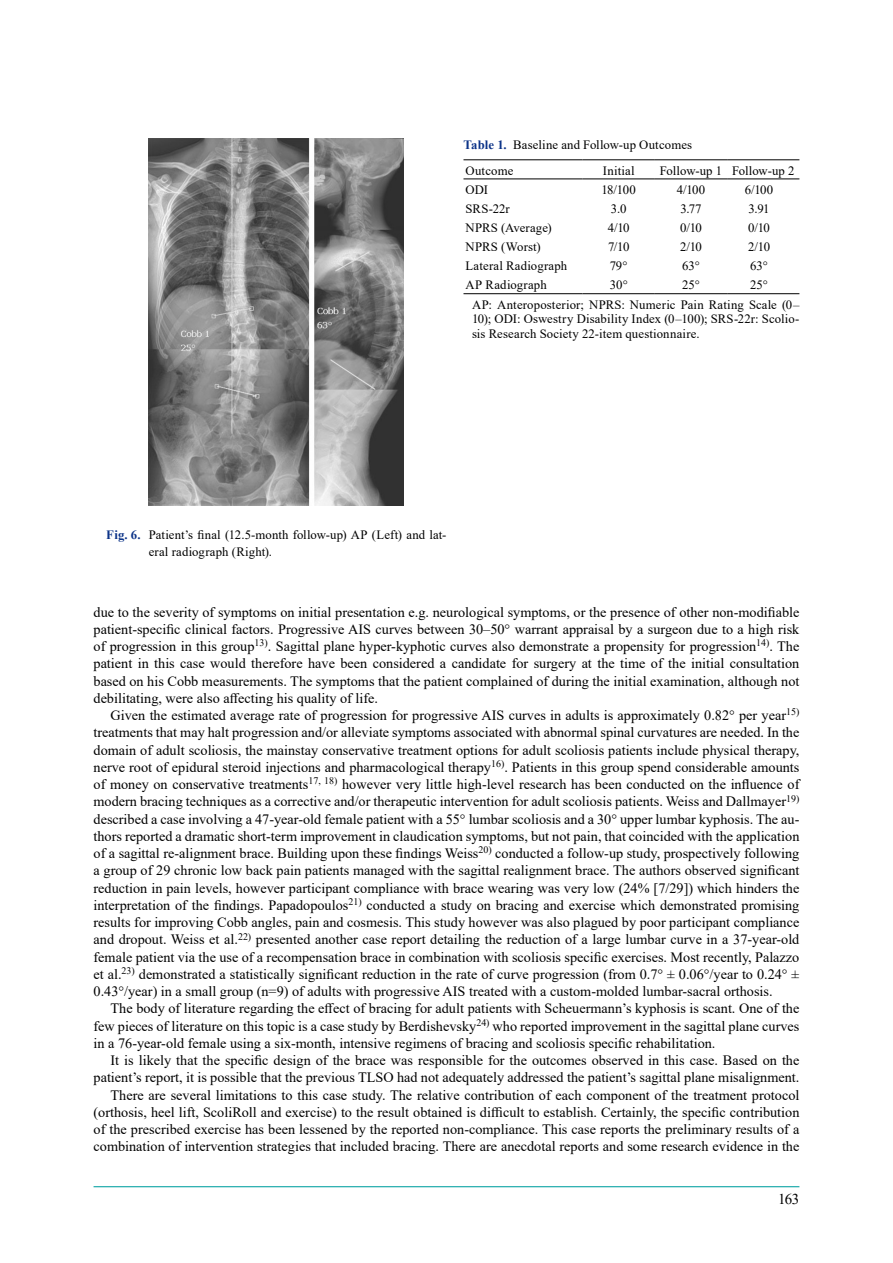
<style>
.page{position:relative;width:893px;height:1263px;background:#fff}
.page>*{position:absolute;margin:0;border:0;box-sizing:border-box;transform-origin:0 0}
.t1{font:15px "Times New Roman";color:#000}
.t2{font:14.25px/17.2px "Times New Roman";color:#000;text-align:justify}
.t3{font:12.75px/16.5px "Times New Roman";letter-spacing:.01em;color:#000}
.s1{font-weight:700;color:#0c3388}
</style>
<div class="page">
<hr style="left:94px;top:1186px;width:705px;height:1px;background:#009fa1">
<img style="left:149px;top:138px;width:255px;height:367px">
<hr style="left:463px;top:159px;width:120px;height:1px;background:#000">
<hr style="left:583px;top:159px;width:72px;height:1px;background:#000">
<hr style="left:655px;top:159px;width:72px;height:1px;background:#000">
<hr style="left:727px;top:159px;width:72px;height:1px;background:#000">
<hr style="left:463px;top:179px;width:120px;height:1px;background:#000">
<hr style="left:583px;top:179px;width:72px;height:1px;background:#000">
<hr style="left:655px;top:179px;width:72px;height:1px;background:#000">
<hr style="left:727px;top:179px;width:72px;height:1px;background:#000">
<hr style="left:463px;top:293px;width:120px;height:1px;background:#000">
<hr style="left:583px;top:293px;width:72px;height:1px;background:#000">
<hr style="left:655px;top:293px;width:72px;height:1px;background:#000">
<hr style="left:727px;top:293px;width:72px;height:1px;background:#000">
<p class="t3" style="left:463px;top:131px;width:230px;line-height:25.8px"><span class="s1">Table 1.</span> Baseline and Follow-up Outcomes<br>Outcome</p>
<p class="t3" style="left:603px;top:162px;width:33px">Initial</p>
<p class="t3" style="left:660px;top:162px;width:136px">Follow-up 1 Follow-up 2</p>
<p class="t3" style="left:466px;top:181px;width:24px">ODI</p>
<p class="t3" style="left:602px;top:181px;width:36px">18/100</p>
<p class="t3" style="left:677px;top:181px;width:30px">4/100</p>
<p class="t3" style="left:745px;top:181px;width:30px">6/100</p>
<p class="t3" style="left:466px;top:200px;width:46px">SRS-22r</p>
<p class="t3" style="left:611px;top:200px;width:17px">3.0</p>
<p class="t3" style="left:680px;top:200px;width:23px">3.77</p>
<p class="t3" style="left:748px;top:200px;width:23px">3.91</p>
<p class="t3" style="left:466px;top:219px;width:88px">NPRS (Average)</p>
<p class="t3" style="left:608px;top:219px;width:23px">4/10</p>
<p class="t3" style="left:680px;top:219px;width:23px">0/10</p>
<p class="t3" style="left:748px;top:219px;width:23px">0/10</p>
<p class="t3" style="left:466px;top:238px;width:76px">NPRS (Worst)</p>
<p class="t3" style="left:608px;top:238px;width:23px">7/10</p>
<p class="t3" style="left:680px;top:238px;width:23px">2/10</p>
<p class="t3" style="left:748px;top:238px;width:23px">2/10</p>
<p class="t3" style="left:466px;top:257px;width:103px">Lateral Radiograph</p>
<p class="t3" style="left:610px;top:257px;width:19px">79°</p>
<p class="t3" style="left:682px;top:257px;width:19px">63°</p>
<p class="t3" style="left:750px;top:257px;width:19px">63°</p>
<p class="t3" style="left:466px;top:277px;width:83px">AP Radiograph</p>
<p class="t3" style="left:610px;top:277px;width:20px">30°</p>
<p class="t3" style="left:682px;top:277px;width:19px">25°</p>
<p class="t3" style="left:472px;top:275px;width:329px;line-height:19.4px;text-indent:278px">25°<br>AP: Anteroposterior; NPRS: Numeric Pain Rating Scale (0–</p>
<p class="t3" style="left:472px;top:311px;width:329px;line-height:14.7px">10); ODI: Oswestry Disability Index (0–100); SRS-22r: Scolio&shy;sis Research Society 22-item questionnaire.</p>
<p class="t3" style="left:149px;top:526px;width:299px;text-indent:-42px"><span class="s1">Fig. 6.</span> Patient’s final (12.5-month follow-up) AP (Left) and lat&shy;eral radiograph (Right).</p>
<p class="t2" style="left:94px;top:603px;width:707px">due to the severity of symptoms on initial presentation e.g. neurological symptoms, or the presence of other non-modifiable patient-specific clinical factors. Progressive AIS curves between 30–50° warrant appraisal by a surgeon due to a high risk of progression in this group<sup>13)</sup>. Sagittal plane hyper-kyphotic curves also demonstrate a propensity for progression<sup>14)</sup>. The patient in this case would therefore have been considered a candidate for surgery at the time of the initial consultation based on his Cobb measurements. The symptoms that the patient complained of during the initial examination, although not debilitating, were also affecting his quality of life.</p>
<p class="t2" style="left:94px;top:706px;width:707px;text-indent:17px">Given the estimated average rate of progression for progressive AIS curves in adults is approximately 0.82° per year<sup>15) </sup>treatments that may halt progression and/or alleviate symptoms associated with abnormal spinal curvatures are needed. In the domain of adult scoliosis, the mainstay conservative treatment options for adult scoliosis patients include physical therapy, nerve root of epidural steroid injections and pharmacological therapy<sup>16)</sup>. Patients in this group spend considerable amounts of money on conservative treatments<sup>17,</sup> <sup>18)</sup> however very little high-level research has been conducted on the influence of modern bracing techniques as a corrective and/or therapeutic intervention for adult scoliosis patients. Weiss and Dallmayer<sup>19) </sup>described a case involving a 47-year-old female patient with a 55° lumbar scoliosis and a 30° upper lumbar kyphosis. The au&shy;thors reported a dramatic short-term improvement in claudication symptoms, but not pain, that coincided with the application of a sagittal re-alignment brace. Building upon these findings Weiss<sup>20)</sup> conducted a follow-up study, prospectively following a group of 29 chronic low back pain patients managed with the sagittal realignment brace. The authors observed significant reduction in pain levels, however participant compliance with brace wearing was very low (24% [7/29]) which hinders the interpretation of the findings. Papadopoulos<sup>21)</sup> conducted a study on bracing and exercise which demonstrated promising results for improving Cobb angles, pain and cosmesis. This study however was also plagued by poor participant compliance and dropout. Weiss et al.<sup>22)</sup> presented another case report detailing the reduction of a large lumbar curve in a 37-year-old female patient via the use of a recompensation brace in combination with scoliosis specific exercises. Most recently, Palazzo et al.<sup>23)</sup> demonstrated a statistically significant reduction in the rate of curve progression (from 0.7° ± 0.06°/year to 0.24° ± 0.43°/year) in a small group (n=9) of adults with progressive AIS treated with a custom-molded lumbar-sacral orthosis.</p>
<p class="t2" style="left:94px;top:999px;width:707px;text-indent:17px">The body of literature regarding the effect of bracing for adult patients with Scheuermann’s kyphosis is scant. One of the few pieces of literature on this topic is a case study by Berdishevsky<sup>24)</sup> who reported improvement in the sagittal plane curves in a 76-year-old female using a six-month, intensive regimens of bracing and scoliosis specific rehabilitation.</p>
<p class="t2" style="left:94px;top:1051px;width:707px;text-align:right">It is likely that the specific design of the brace was responsible for the outcomes observed in this case. Based on the patient’s report, it is possible that the previous TLSO had not adequately addressed the patient’s sagittal plane misalignment.<br>There are several limitations to this case study. The relative contribution of each component of the treatment protocol (orthosis, heel lift, ScoliRoll and exercise) to the result obtained is difficult to establish. Certainly, the specific contribution of the prescribed exercise has been lessened by the reported non-compliance. This case reports the preliminary results of a combination of intervention strategies that included bracing. There are anecdotal reports and some research evidence in the</p>
<p class="t1" style="left:778px;top:1188px;width:23px">163</p>
</div>
